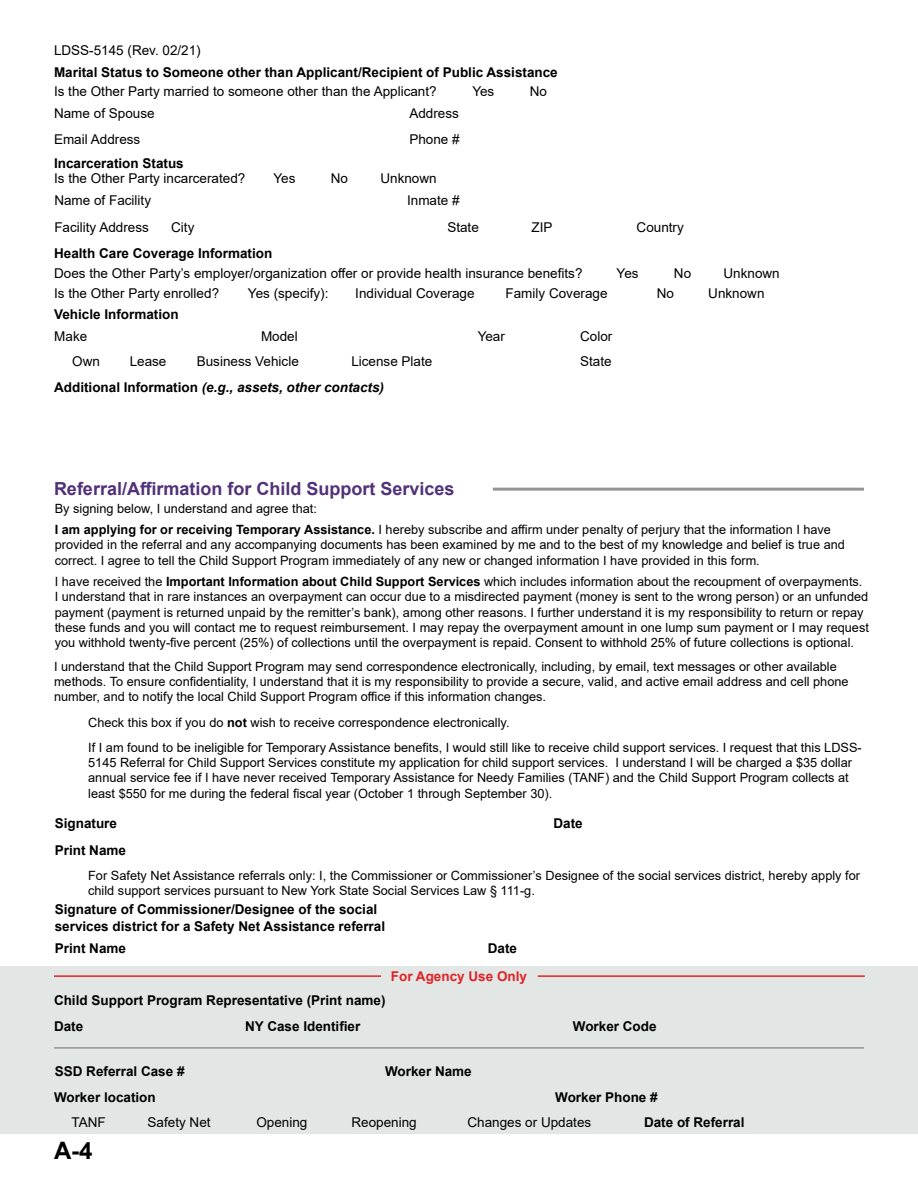
<style>
.page{position:relative;width:918px;height:1188px;background:#fff}
.page>*{position:absolute;margin:0;border:0;box-sizing:border-box;transform-origin:0 0}
.t1{font:700 24px "Arial";color:#000}
.t2{font:700 18px "Arial";color:#513178}
.t3{font:13.5px "Arial";color:#000}
.t4{font:700 13.5px/16.2px "Arial";color:#000}
.t5{font:italic 700 13.5px "Arial";color:#000}
.t6{font:700 13.5px "Arial";color:#e12225}
.t7{font:12.75px/15.3px "Arial";color:#000}
.s1{font-style:normal}
.s2{font-weight:700}
</style>
<div class="page">
<hr style="left:493px;top:488px;width:371px;height:3px;background:#939598">
<div style="left:0;top:967px;width:918px;height:167px;background:#e2e7e6"></div>
<hr style="left:54px;top:975px;width:327px;height:2px;background:#e12225">
<hr style="left:538px;top:975px;width:327px;height:2px;background:#e12225">
<hr style="left:54px;top:1047px;width:810px;height:2px;background:#939598">
<p class="t3" style="left:54px;top:41px;width:148px">LDSS-5145 (Rev. 02/21)</p>
<p class="t4" style="left:54px;top:64px;width:505px">Marital Status to Someone other than Applicant/Recipient of Public Assistance</p>
<p class="t3" style="left:54px;top:82px;width:384px">Is the Other Party married to someone other than the Applicant?</p>
<p class="t3" style="left:472px;top:82px;width:24px">Yes</p>
<p class="t3" style="left:530px;top:82px;width:19px">No</p>
<p class="t3" style="left:54px;top:104px;width:102px">Name of Spouse</p>
<p class="t3" style="left:409px;top:104px;width:51px">Address</p>
<p class="t3" style="left:54px;top:130px;width:88px">Email Address</p>
<p class="t3" style="left:409px;top:130px;width:52px">Phone #</p>
<p class="t4" style="left:54px;top:155px;width:131px">Incarceration Status</p>
<p class="t3" style="left:54px;top:169px;width:193px">Is the Other Party incarcerated?</p>
<p class="t3" style="left:273px;top:169px;width:24px">Yes</p>
<p class="t3" style="left:331px;top:169px;width:19px">No</p>
<p class="t3" style="left:380px;top:169px;width:58px">Unknown</p>
<p class="t3" style="left:54px;top:191px;width:98px">Name of Facility</p>
<p class="t3" style="left:407px;top:191px;width:54px">Inmate #</p>
<p class="t3" style="left:54px;top:218px;width:96px">Facility Address</p>
<p class="t3" style="left:171px;top:218px;width:25px">City</p>
<p class="t3" style="left:447px;top:218px;width:33px">State</p>
<p class="t3" style="left:531px;top:218px;width:23px">ZIP</p>
<p class="t3" style="left:637px;top:218px;width:49px">Country</p>
<p class="t4" style="left:54px;top:246px;width:220px">Health Care Coverage Information</p>
<p class="t3" style="left:54px;top:263px;width:530px">Does the Other Party’s employer/organization offer or provide health insurance benefits?</p>
<p class="t3" style="left:617px;top:263px;width:24px">Yes</p>
<p class="t3" style="left:674px;top:263px;width:19px">No</p>
<p class="t3" style="left:724px;top:263px;width:58px">Unknown</p>
<p class="t3" style="left:54px;top:284px;width:167px">Is the Other Party enrolled?</p>
<p class="t3" style="left:248px;top:284px;width:82px">Yes (specify):</p>
<p class="t3" style="left:355px;top:284px;width:121px">Individual Coverage</p>
<p class="t3" style="left:506px;top:284px;width:104px">Family Coverage</p>
<p class="t3" style="left:657px;top:284px;width:19px">No</p>
<p class="t3" style="left:708px;top:284px;width:58px">Unknown</p>
<p class="t4" style="left:54px;top:307px;width:126px">Vehicle Information</p>
<p class="t3" style="left:54px;top:326px;width:35px">Make</p>
<p class="t3" style="left:261px;top:326px;width:38px">Model</p>
<p class="t3" style="left:478px;top:326px;width:29px">Year</p>
<p class="t3" style="left:580px;top:326px;width:34px">Color</p>
<p class="t3" style="left:72px;top:352px;width:29px">Own</p>
<p class="t3" style="left:130px;top:352px;width:38px">Lease</p>
<p class="t3" style="left:197px;top:352px;width:104px">Business Vehicle</p>
<p class="t3" style="left:351px;top:352px;width:83px">License Plate</p>
<p class="t3" style="left:580px;top:352px;width:33px">State</p>
<p class="t5" style="left:54px;top:378px;width:331px"><span class="s1">Additional Information</span> (e.g., assets, other contacts)</p>
<h3 class="t2" style="left:54px;top:476px;width:402px">Referral/Affirmation for Child Support Services</h3>
<p class="t7" style="left:55px;top:501px;width:264px">By signing below, I understand and agree that:</p>
<p class="t7" style="left:55px;top:522px;width:792px"><span class="s2">I am applying for or receiving Temporary Assistance.</span> I hereby subscribe and affirm under penalty of perjury that the information I have provided in the referral and any accompanying documents has been examined by me and to the best of my knowledge and belief is true and correct. I agree to tell the Child Support Program immediately of any new or changed information I have provided in this form.</p>
<p class="t7" style="left:55px;top:574px;width:816px">I have received the <span class="s2">Important Information about Child Support Services</span> which includes information about the recoupment of overpayments.<br>I understand that in rare instances an overpayment can occur due to a misdirected payment (money is sent to the wrong person) or an unfunded payment (payment is returned unpaid by the remitter’s bank), among other reasons. I further understand it is my responsibility to return or repay these funds and you will contact me to request reimbursement. I may repay the overpayment amount in one lump sum payment or I may request you withhold twenty-five percent (25%) of collections until the overpayment is repaid. Consent to withhold 25% of future collections is optional.</p>
<p class="t7" style="left:54px;top:659px;width:796px">I understand that the Child Support Program may send correspondence electronically, including, by email, text messages or other available methods. To ensure confidentiality, I understand that it is my responsibility to provide a secure, valid, and active email address and cell phone number, and to notify the local Child Support Program office if this information changes.</p>
<p class="t7" style="left:88px;top:715px;width:423px">Check this box if you do <span class="s2">not</span> wish to receive correspondence electronically.</p>
<p class="t7" style="left:88px;top:740px;width:775px">If I am found to be ineligible for Temporary Assistance benefits, I would still like to receive child support services. I request that this LDSS-5145 Referral for Child Support Services constitute my application for child support services. I understand I will be charged a $35 dollar annual service fee if I have never received Temporary Assistance for Needy Families (TANF) and the Child Support Program collects at least $550 for me during the federal fiscal year (October 1 through September 30).</p>
<p class="t4" style="left:55px;top:815px;width:64px">Signature</p>
<p class="t4" style="left:554px;top:815px;width:31px">Date</p>
<p class="t4" style="left:55px;top:842px;width:73px">Print Name</p>
<p class="t7" style="left:88px;top:867px;width:773px">For Safety Net Assistance referrals only: I, the Commissioner or Commissioner’s Designee of the social services district, hereby apply for child support services pursuant to New York State Social Services Law § 111-g.</p>
<p class="t4" style="left:55px;top:902px;width:332px">Signature of Commissioner/Designee of the social services district for a Safety Net Assistance referral</p>
<p class="t4" style="left:55px;top:941px;width:73px">Print Name</p>
<p class="t4" style="left:488px;top:941px;width:31px">Date</p>
<p class="t6" style="left:391px;top:967px;width:138px">For Agency Use Only</p>
<p class="t4" style="left:54px;top:992px;width:333px">Child Support Program Representative (Print name)</p>
<p class="t4" style="left:54px;top:1018px;width:31px">Date</p>
<p class="t4" style="left:245px;top:1018px;width:117px">NY Case Identifier</p>
<p class="t4" style="left:573px;top:1018px;width:85px">Worker Code</p>
<p class="t4" style="left:55px;top:1063px;width:131px">SSD Referral Case #</p>
<p class="t4" style="left:385px;top:1063px;width:88px">Worker Name</p>
<p class="t4" style="left:54px;top:1089px;width:103px">Worker location</p>
<p class="t4" style="left:555px;top:1089px;width:104px">Worker Phone #</p>
<p class="t3" style="left:72px;top:1113px;width:36px">TANF</p>
<p class="t3" style="left:148px;top:1113px;width:65px">Safety Net</p>
<p class="t3" style="left:256px;top:1113px;width:53px">Opening</p>
<p class="t3" style="left:352px;top:1113px;width:67px">Reopening</p>
<p class="t3" style="left:468px;top:1113px;width:125px">Changes or Updates</p>
<p class="t4" style="left:644px;top:1114px;width:102px">Date of Referral</p>
<h1 class="t1" style="left:54px;top:1134px;width:40px">A-4</h1>
</div>
